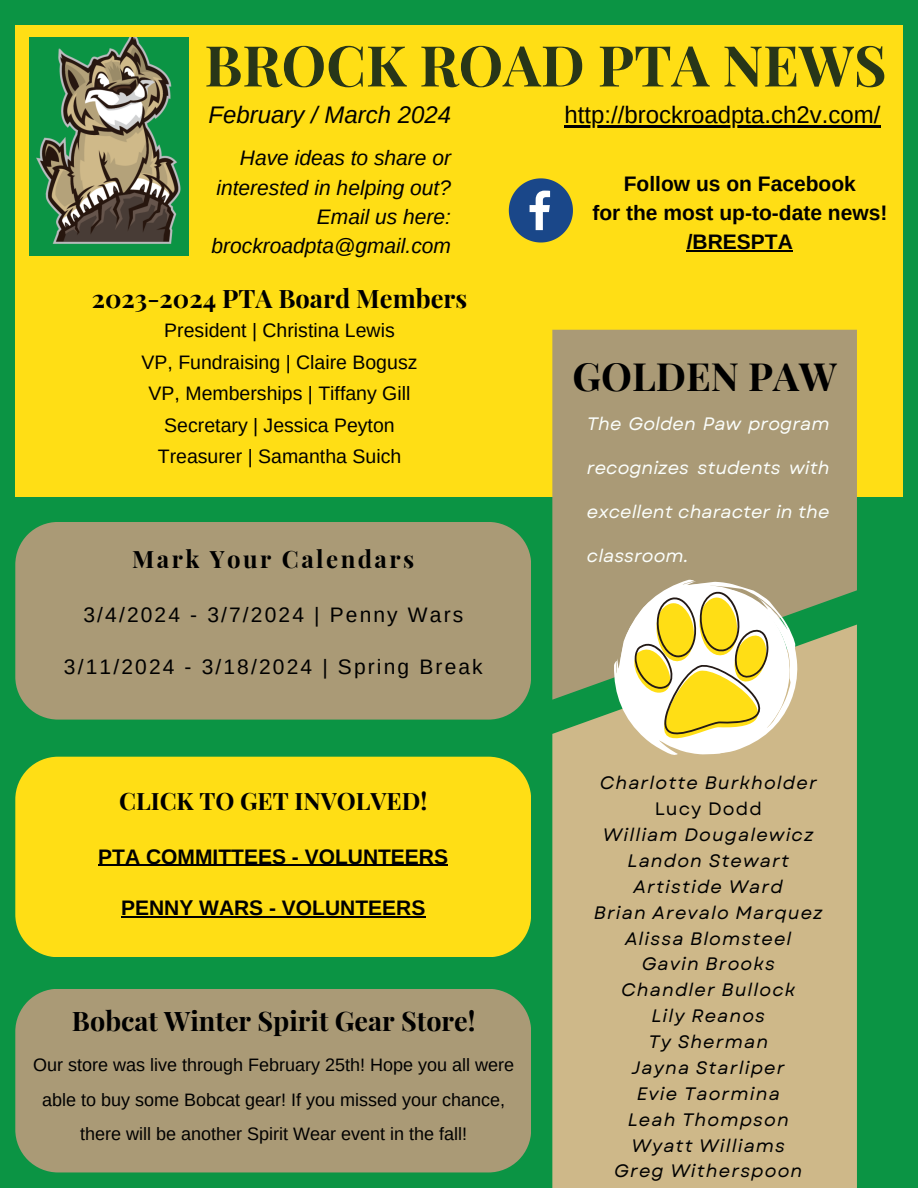
<style>
.page{position:relative;width:918px;height:1188px;background:#0b9444}
.page>*{position:absolute;margin:0;border:0;box-sizing:border-box;transform-origin:0 0}
.t1{font:700 56.4px "Playfair Display";color:#283618}
.t2{font:700 39px "Playfair Display";color:#000}
.t3{font:700 27px "Playfair Display";color:#000}
.t4{font:700 25.5px "Playfair Display";color:#000}
.t5{font:24px "Arimo";color:#000}
.t6{font:700 24px "Playfair Display";color:#000}
.t7{font:italic 24px "Arimo";color:#000}
.t8{font:700 24px "Playfair Display";letter-spacing:.1em;color:#000}
.t9{font:700 21px/29.2px "Arimo";color:#000;text-align:center}
.t10{font:italic 21px/29.2px "Arimo";color:#000;text-align:right}
.t11{font:21px "Arimo";letter-spacing:.1em;color:#000}
.t12{font:19.5px/31.5px "Arimo";color:#000;text-align:center}
.t13{font:italic 18px "Garet";letter-spacing:.06em;color:#000}
.t14{font:18px/34.8px "Arimo";color:#000;text-align:center}
.t15{font:italic 18px "Garet";color:#fbfefb}
.t16{font:18px "Garet";letter-spacing:.06em;color:#000}
</style>
<div class="page">
<div style="left:15px;top:25px;width:888px;height:471px;background:#ffde15"></div>
<div style="left:552px;top:700px;width:305px;height:488px;background:#ceb889"></div>
<div style="left:552px;top:330px;width:305px;height:370px;background:#aa9a76"></div>
<img style="left:29px;top:37px;width:160px;height:218px">
<div style="left:15px;top:522px;width:516px;height:198px;background:#aa9a76"></div>
<svg style="left:613px;top:580px;width:195px;height:177px;background:#ded392"></svg>
<svg style="left:509px;top:178px;width:64px;height:65px"></svg>
<div style="left:15px;top:757px;width:516px;height:200px;background:#ffde15"></div>
<div style="left:15px;top:989px;width:516px;height:183px;background:#aa9a76"></div>
<hr style="left:565px;top:125px;width:316px;height:3px;background:#000">
<hr style="left:687px;top:250px;width:106px;height:1px;background:#000">
<hr style="left:98px;top:865px;width:350px;height:1px;background:#000">
<hr style="left:121px;top:917px;width:304px;height:1px;background:#000">
<h1 class="t1" style="left:204px;top:26px;width:684px">BROCK ROAD PTA NEWS</h1>
<h6 class="t7" style="left:208px;top:101px;width:244px">February / March 2024</h6>
<p class="t5" style="left:565px;top:101px;width:318px">http://brockroadpta.ch2v.com/</p>
<p class="t10" style="left:212px;top:143px;width:241px">Have ideas to share or interested in helping out?<br>Email us here: brockroadpta@gmail.com</p>
<p class="t4" style="left:92px;top:280px;width:377px">2023-2024 PTA Board Members</p>
<p class="t12" style="left:142px;top:314px;width:277px">President | Christina Lewis<br>VP, Fundraising | Claire Bogusz<br>VP, Memberships | Tiffany Gill<br>Secretary | Jessica Peyton<br>Treasurer | Samantha Suich</p>
<h5 class="t8" style="left:132px;top:542px;width:284px">Mark Your Calendars</h5>
<h5 class="t11" style="left:83px;top:603px;width:381px">3/4/2024 - 3/7/2024 | Penny Wars</h5>
<h5 class="t11" style="left:64px;top:655px;width:420px">3/11/2024 - 3/18/2024 | Spring Break</h5>
<h6 class="t6" style="left:119px;top:784px;width:310px">CLICK TO GET INVOLVED!</h6>
<h6 class="t9" style="left:98px;top:842px;width:351px">PTA COMMITTEES - VOLUNTEERS</h6>
<h6 class="t9" style="left:121px;top:894px;width:306px">PENNY WARS - VOLUNTEERS</h6>
<p class="t3" style="left:72px;top:1002px;width:405px">Bobcat Winter Spirit Gear Store!</p>
<h4 class="t14" style="left:33px;top:1047px;width:482px">Our store was live through February 25th! Hope you all were able to buy some Bobcat gear! If you missed your chance, there will be another Spirit Wear event in the fall!</h4>
<h2 class="t9" style="left:592px;top:169px;width:296px">Follow us on Facebook<br>for the most up-to-date news! /BRESPTA</h2>
<h6 class="t2" style="left:572px;top:348px;width:266px">GOLDEN PAW</h6>
<h3 class="t15" style="left:587px;top:411px;width:244px">The Golden Paw program</h3>
<h3 class="t15" style="left:587px;top:455px;width:244px">recognizes students with</h3>
<h3 class="t15" style="left:587px;top:498px;width:244px">excellent character in the</h3>
<h3 class="t15" style="left:587px;top:542px;width:103px">classroom.</h3>
<p class="t13" style="left:600px;top:770px;width:219px">Charlotte Burkholder</p>
<p class="t16" style="left:655px;top:796px;width:109px">Lucy Dodd</p>
<p class="t13" style="left:603px;top:822px;width:212px">William Dougalewicz</p>
<p class="t13" style="left:628px;top:848px;width:163px">Landon Stewart</p>
<p class="t13" style="left:634px;top:874px;width:151px">Artistide Ward</p>
<p class="t13" style="left:594px;top:899px;width:230px">Brian Arevalo Marquez</p>
<p class="t13" style="left:625px;top:925px;width:168px">Alissa Blomsteel</p>
<p class="t13" style="left:642px;top:951px;width:135px">Gavin Brooks</p>
<p class="t13" style="left:621px;top:977px;width:176px">Chandler Bullock</p>
<p class="t13" style="left:651px;top:1003px;width:115px">Lily Reanos</p>
<p class="t13" style="left:648px;top:1029px;width:121px">Ty Sherman</p>
<p class="t13" style="left:632px;top:1055px;width:154px">Jayna Starliper</p>
<p class="t13" style="left:637px;top:1081px;width:145px">Evie Taormina</p>
<p class="t13" style="left:628px;top:1106px;width:163px">Leah Thompson</p>
<p class="t13" style="left:632px;top:1132px;width:155px">Wyatt Williams</p>
<p class="t13" style="left:614px;top:1158px;width:190px">Greg Witherspoon</p>
</div>
